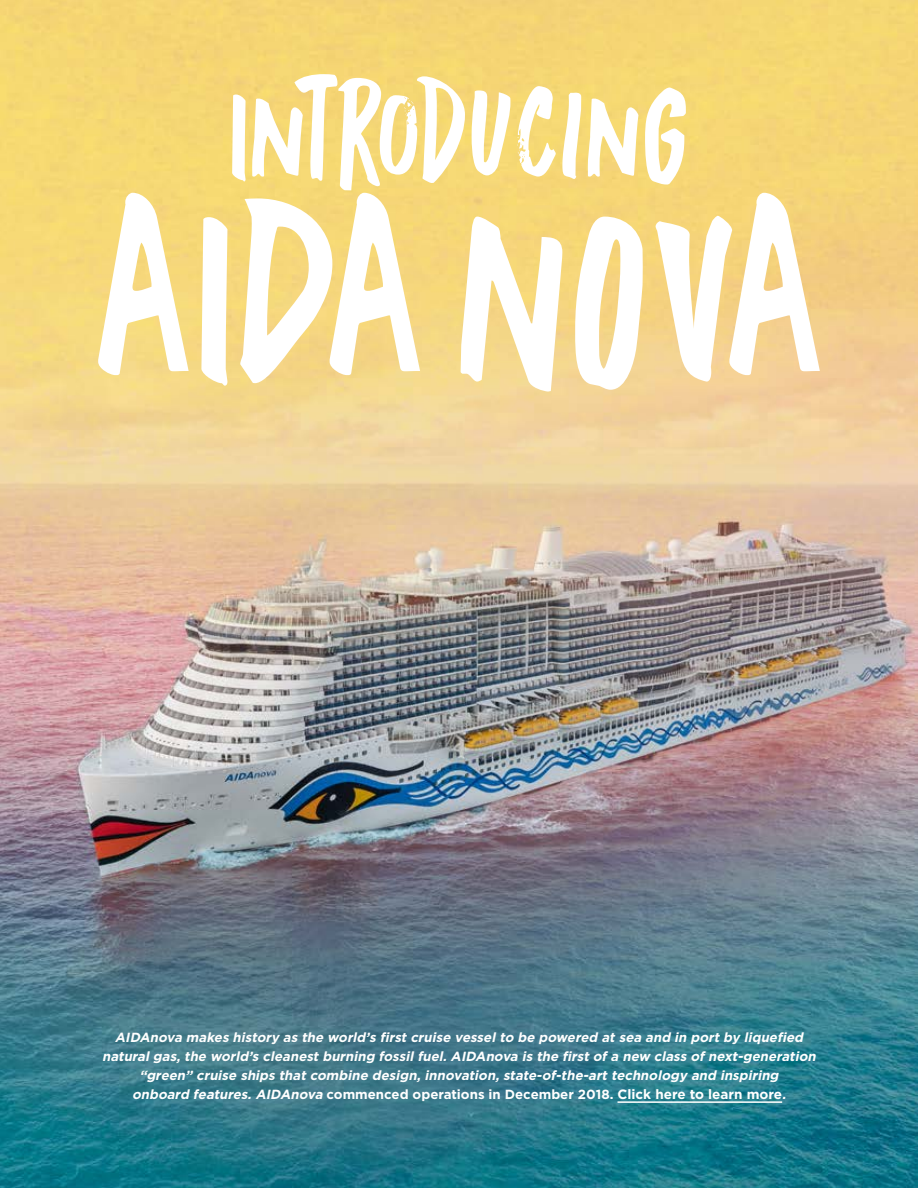
<style>
.page{position:relative;width:918px;height:1188px;background:#fff}
.page>*{position:absolute;margin:0;border:0;box-sizing:border-box;transform-origin:0 0}
.t1{font:270.9px "Buntaro";color:#fff;scale:.79 1}
.t2{font:139.8px "Buntaro";color:#fff;scale:.79 1}
.t3{font:italic 700 13.2px/19.2px "Gotham";color:#fff;text-align:center}
.s1{font-style:normal}
.s2{font-style:normal;font-size:13.5px}
</style>
<div class="page">
<img style="left:0;top:0;width:918px;height:1188px">
<hr style="left:618px;top:1101px;width:164px;height:2px;background:#fff">
<h2 class="t2" style="left:229px;top:45px;width:584px">Introducing</h2>
<h1 class="t1" style="left:92px;top:122px;width:931px">AIDA NOVA</h1>
<p class="t3" style="left:102px;top:1027px;width:718px">AIDAnova makes history as the world’s first cruise vessel to be powered at sea and in port by liquefied natural gas, the world’s cleanest burning fossil fuel. AIDAnova is the first of a new class of next-generation “green” cruise ships that combine design, innovation, state-of-the-art technology and inspiring<br>onboard features. AIDAnova <span class="s1">commenced operations in December 2018.</span> <span class="s2">Click here to learn more</span>.</p>
</div>
